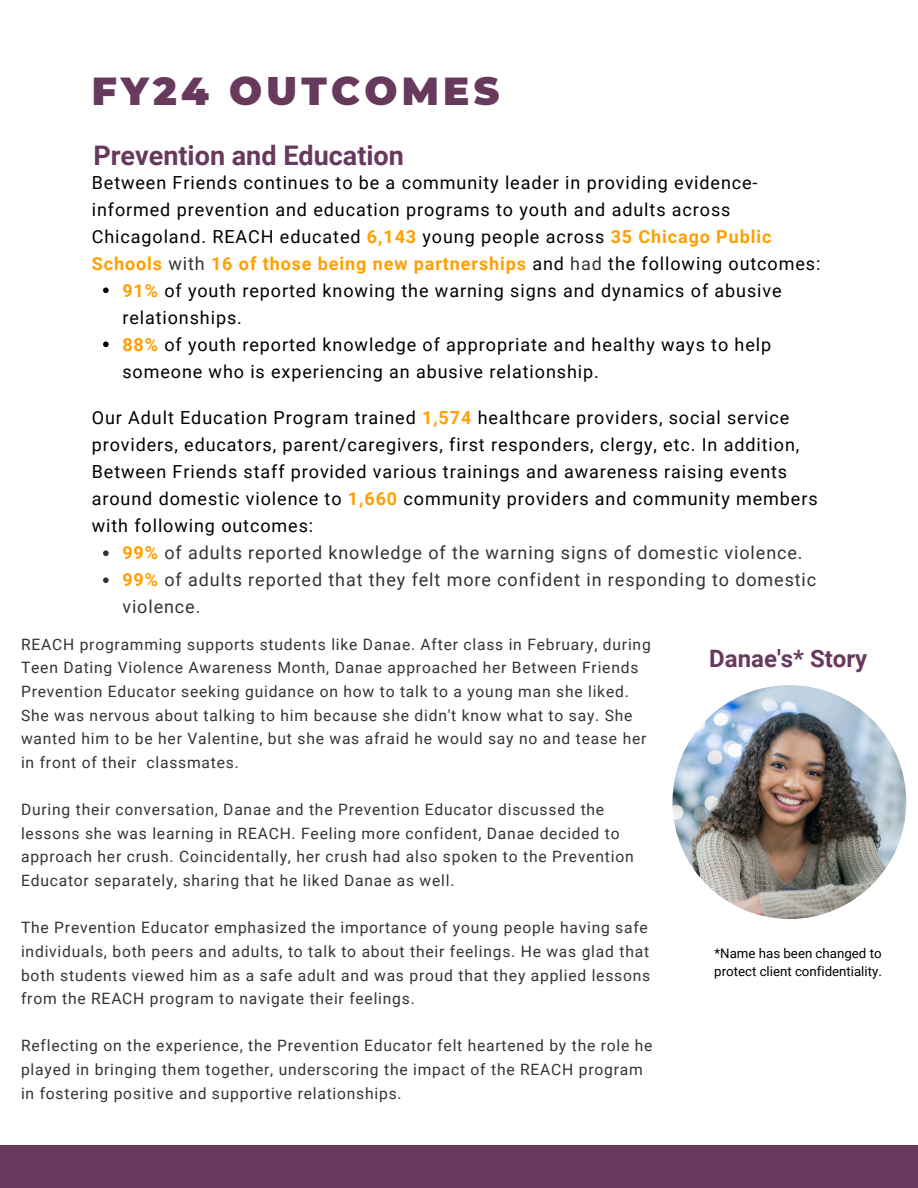
<style>
.page{position:relative;width:918px;height:1188px;background:#fff}
.page>*{position:absolute;margin:0;border:0;box-sizing:border-box;transform-origin:0 0}
.t1{font:900 39px "Montserrat";letter-spacing:.11em;color:#67395d}
.t2{font:700 27px "Roboto";color:#67395d}
.t3{font:700 24px "Roboto";color:#67395d}
.t4{font:18px/27px "Roboto";letter-spacing:.05em;color:#000}
.t5{font:18px/27px "Roboto";letter-spacing:.05em;color:#333}
.t6{font:15.6px/23.7px "Roboto";letter-spacing:.05em;color:#333}
.t7{font:13.35px/18.3px "Roboto";color:#000}
.s1{font-weight:700;color:#ff9f00}
.s2{color:#333}
</style>
<div class="page">
<div style="left:0;top:1146px;width:918px;height:42px;background:#67395d"></div>
<img style="left:673px;top:685px;width:233px;height:234px;border-radius:50%">
<svg style="left:103px;top:288px;width:6px;height:5px"></svg>
<svg style="left:103px;top:342px;width:6px;height:5px"></svg>
<svg style="left:103px;top:550px;width:6px;height:6px"></svg>
<svg style="left:103px;top:577px;width:6px;height:6px"></svg>
<h1 class="t1" style="left:92px;top:67px;width:409px">FY24 OUTCOMES</h1>
<h5 class="t2" style="left:93px;top:140px;width:312px">Prevention and Education</h5>
<h2 class="t4" style="left:92px;top:169px;width:730px">Between Friends continues to be a community leader in providing evidence&shy;informed prevention and education programs to youth and adults across Chicagoland. REACH educated <span class="s1">6,143</span> young people across <span class="s1">35 Chicago Public Schools</span> <span class="s2">with</span> <span class="s1">16 of those being new partnerships</span> and <span class="s2">had</span> the following outcomes:</h2>
<h4 class="t4" style="left:122px;top:277px;width:661px"><span class="s1">91%</span> of youth reported knowing the warning signs and dynamics of abusive relationships.</h4>
<p class="t4" style="left:122px;top:331px;width:650px"><span class="s1">88%</span> of youth reported knowledge of appropriate and healthy ways to help someone who is experiencing an abusive relationship.</p>
<p class="t4" style="left:92px;top:405px;width:727px">Our Adult Education Program trained <span class="s1">1,574</span> healthcare providers, social service providers, educators, parent/caregivers, first responders, clergy, etc. In addition, Between Friends staff provided various trainings and awareness raising events around domestic violence to <span class="s1">1,660</span> community providers and community members with following outcomes:</p>
<h4 class="t5" style="left:122px;top:540px;width:682px"><span class="s1">99%</span> of adults reported knowledge of the warning signs of domestic violence.</h4>
<p class="t5" style="left:122px;top:567px;width:695px"><span class="s1">99%</span> of adults reported that they felt more confident in responding to domestic violence.</p>
<p class="t6" style="left:21px;top:633px;width:631px">REACH programming supports students like Danae. After class in February, during Teen Dating Violence Awareness Month, Danae approached her Between Friends Prevention Educator seeking guidance on how to talk to a young man she liked.<br>She was nervous about talking to him because she didn't know what to say. She wanted him to be her Valentine, but she was afraid he would say no and tease her in front of their classmates.</p>
<h5 class="t6" style="left:21px;top:798px;width:614px">During their conversation, Danae and the Prevention Educator discussed the lessons she was learning in REACH. Feeling more confident, Danae decided to approach her crush. Coincidentally, her crush had also spoken to the Prevention Educator separately, sharing that he liked Danae as well.</h5>
<h5 class="t6" style="left:21px;top:916px;width:631px">The Prevention Educator emphasized the importance of young people having safe individuals, both peers and adults, to talk to about their feelings. He was glad that both students viewed him as a safe adult and was proud that they applied lessons from the REACH program to navigate their feelings.</h5>
<h5 class="t6" style="left:21px;top:1034px;width:633px">Reflecting on the experience, the Prevention Educator felt heartened by the role he played in bringing them together, underscoring the impact of the REACH program in fostering positive and supportive relationships.</h5>
<h3 class="t3" style="left:709px;top:644px;width:159px">Danae's* Story</h3>
<p class="t7" style="left:714px;top:944px;width:169px">*Name has been changed to protect client confidentiality.</p>
</div>
